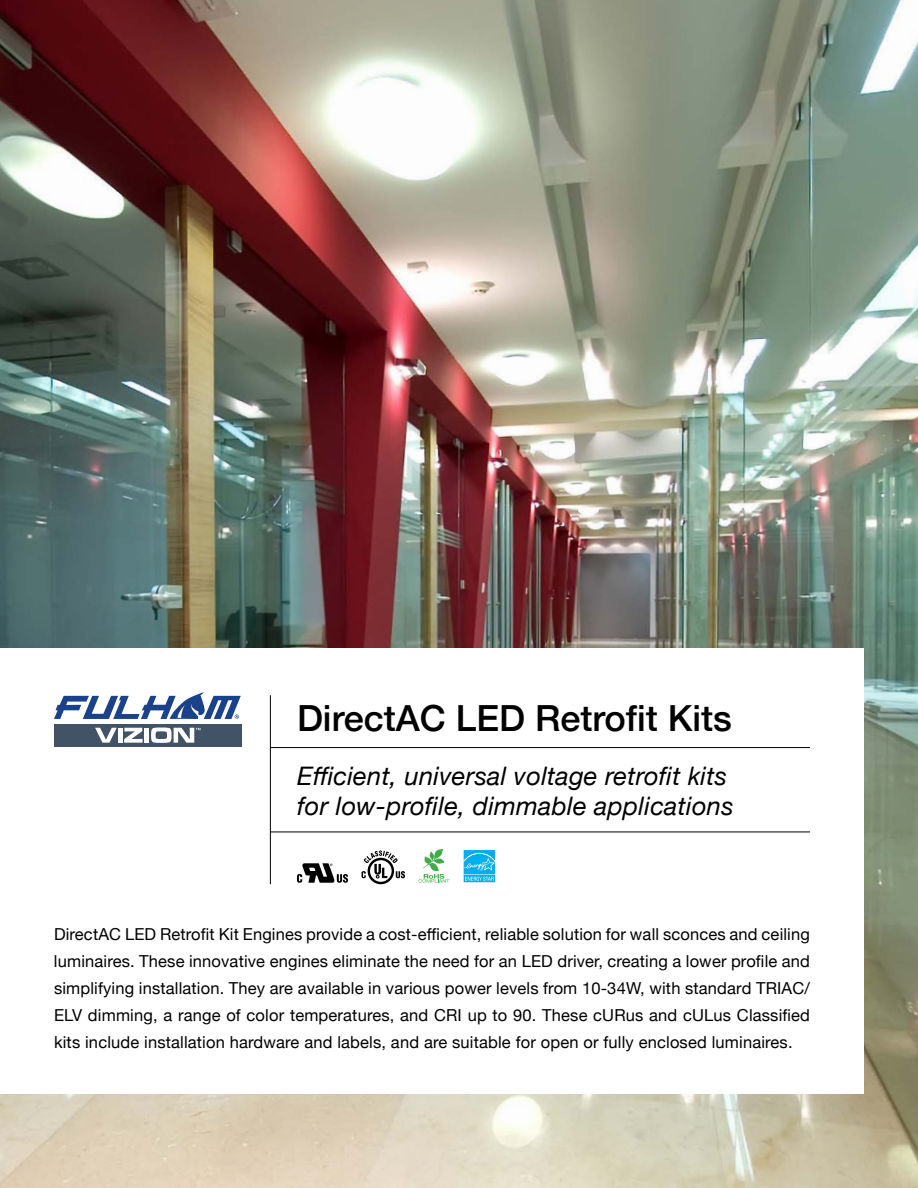
<style>
.page{position:relative;width:918px;height:1188px;background:#fff}
.page>*{position:absolute;margin:0;border:0;box-sizing:border-box;transform-origin:0 0}
.t1{font:500 36px "Helvetica Neue";color:#000}
.t2{font:italic 25.5px/30.6px "Helvetica Neue";letter-spacing:.01em;color:#000}
.t3{font:16.5px/27px "Helvetica Neue";letter-spacing:.01em;color:#000;text-align:justify}
</style>
<div class="page">
<img style="left:0;top:0;width:918px;height:1188px">
<div style="left:0;top:648px;width:864px;height:446px;background:#fff"></div>
<hr style="left:270px;top:695px;width:1px;height:189px;background:#000">
<hr style="left:270px;top:747px;width:540px;height:1px;background:#000">
<hr style="left:270px;top:832px;width:540px;height:1px;background:#000">
<div style="left:54px;top:724px;width:187px;height:22px;background:#415364"></div>
<svg style="left:95px;top:728px;width:22px;height:15px"></svg>
<hr style="left:118px;top:728px;width:4px;height:15px;background:#fff">
<svg style="left:124px;top:728px;width:19px;height:15px"></svg>
<div style="left:144px;top:728px;width:5px;height:15px;background:#fff"></div>
<svg style="left:151px;top:728px;width:50px;height:15px"></svg>
<svg style="left:54px;top:692px;width:187px;height:27px"></svg>
<svg style="left:463px;top:850px;width:33px;height:33px"></svg>
<svg style="left:362px;top:850px;width:43px;height:34px"></svg>
<svg style="left:297px;top:863px;width:51px;height:20px"></svg>
<svg style="left:419px;top:849px;width:30px;height:34px"></svg>
<h1 class="t1" style="left:297px;top:689px;width:436px">DirectAC LED Retrofit Kits</h1>
<h2 class="t2" style="left:297px;top:762px;width:438px">Efficient, universal voltage retrofit kits for low-profile, dimmable applications</h2>
<p class="t3" style="left:54px;top:922px;width:758px">DirectAC LED Retrofit Kit Engines provide a cost-efficient, reliable solution for wall sconces and ceiling luminaires. These innovative engines eliminate the need for an LED driver, creating a lower profile and simplifying installation. They are available in various power levels from 10-34W, with standard TRIAC/ ELV dimming, a range of color temperatures, and CRI up to 90. These cURus and cULus Classified kits include installation hardware and labels, and are suitable for open or fully enclosed luminaires.</p>
</div>
